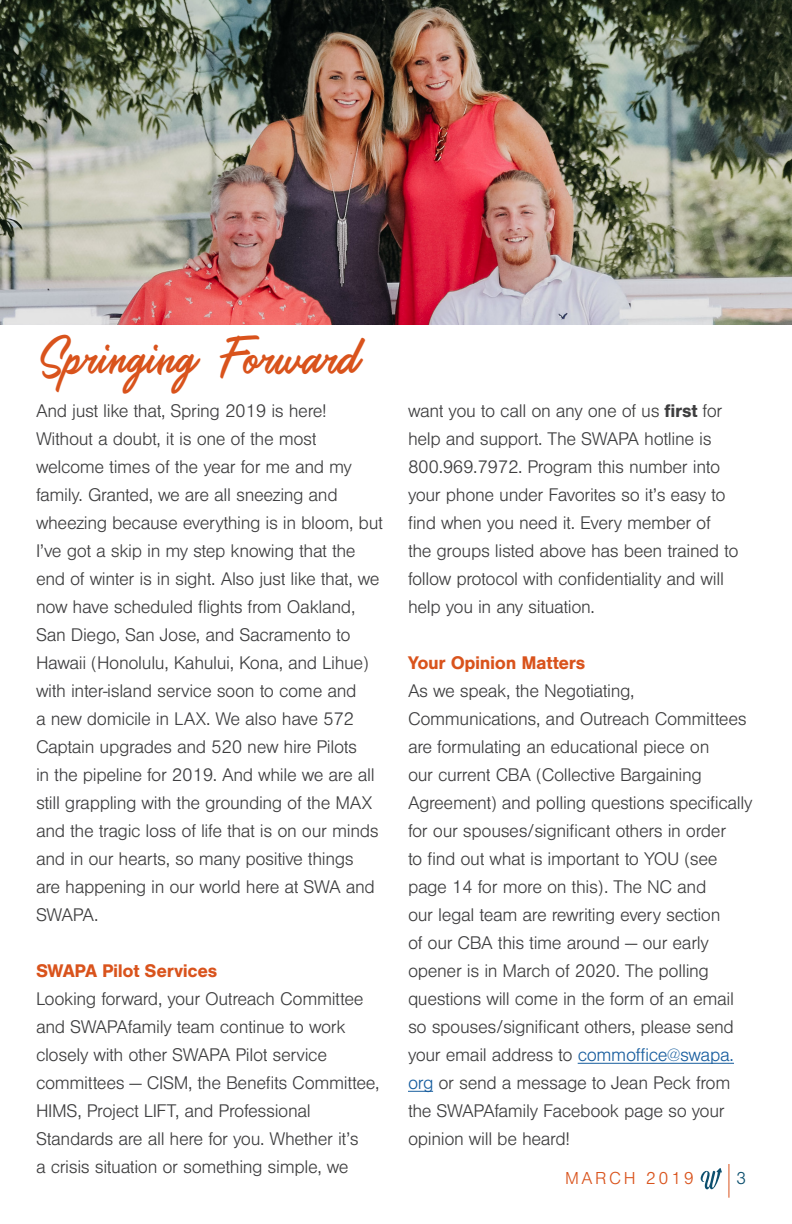
<style>
.page{position:relative;width:792px;height:1224px;background:#fff}
.page>*{position:absolute;margin:0;border:0;box-sizing:border-box;transform-origin:0 0}
.t1{font:48px "Saltery Alternate";letter-spacing:.01em;color:#d9531c}
.t2{font:300 19px/28px "Nimbus San";letter-spacing:-.02em;color:#3e3e3f}
.t3{font:700 19px "Nimbus San";letter-spacing:-.02em;color:#d9531c}
.t4{font:300 18px "Nimbus San";letter-spacing:.14em;color:#d9531c}
.t5{font:300 18px "Nimbus San";color:#0c4f6e}
.s1{font-weight:700}
.s2{color:#175d9e}
</style>
<div class="page">
<svg style="left:701px;top:1168px;width:21px;height:21px"></svg>
<hr style="left:729px;top:1164px;width:1px;height:34px;background:#d9531c">
<hr style="left:578px;top:1063px;width:156px;height:1px;background:#175d9e">
<svg style="left:408px;top:1091px;width:25px;height:1px"></svg>
<img style="left:0;top:0;width:792px;height:324px">
<p class="t1" style="left:37px;top:321px;width:325px">Springing Forward</p>
<p class="t2" style="left:36px;top:398px;width:348px">And just like that, Spring 2019 is here!<br>Without a doubt, it is one of the most welcome times of the year for me and my family. Granted, we are all sneezing and wheezing because everything is in bloom, but I’ve got a skip in my step knowing that the end of winter is in sight. Also just like that, we now have scheduled flights from Oakland, San Diego, San Jose, and Sacramento to Hawaii (Honolulu, Kahului, Kona, and Lihue) with inter-island service soon to come and<br>a new domicile in LAX. We also have 572<br>Captain upgrades and 520 new hire Pilots<br>in the pipeline for 2019. And while we are all still grappling with the grounding of the MAX and the tragic loss of life that is on our minds and in our hearts, so many positive things<br>are happening in our world here at SWA and SWAPA.</p>
<p class="t3" style="left:36px;top:961px;width:183px">SWAPA Pilot Services</p>
<p class="t2" style="left:36px;top:986px;width:345px">Looking forward, your Outreach Committee and SWAPAfamily team continue to work closely with other SWAPA Pilot service committees — CISM, the Benefits Committee, HIMS, Project LIFT, and Professional Standards are all here for you. Whether it’s<br>a crisis situation or something simple, we</p>
<p class="t2" style="left:408px;top:398px;width:332px">want you to call on any one of us <span class="s1">first</span> for help and support. The SWAPA hotline is 800.969.7972. Program this number into your phone under Favorites so it’s easy to find when you need it. Every member of the groups listed above has been trained to follow protocol with confidentiality and will help you in any situation.</p>
<p class="t3" style="left:408px;top:653px;width:179px">Your Opinion Matters</p>
<p class="t2" style="left:408px;top:678px;width:346px">As we speak, the Negotiating, Communications, and Outreach Committees are formulating an educational piece on<br>our current CBA (Collective Bargaining Agreement) and polling questions specifically for our spouses/significant others in order<br>to find out what is important to YOU (see page 14 for more on this). The NC and<br>our legal team are rewriting every section<br>of our CBA this time around — our early opener is in March of 2020. The polling questions will come in the form of an email so spouses/significant others, please send your email address to <span class="s2">commoffice@swapa. org</span> or send a message to Jean Peck from the SWAPAfamily Facebook page so your opinion will be heard!</p>
<p class="t4" style="left:565px;top:1169px;width:130px">MARCH 2019</p>
<p class="t5" style="left:736px;top:1169px;width:12px">3</p>
</div>
